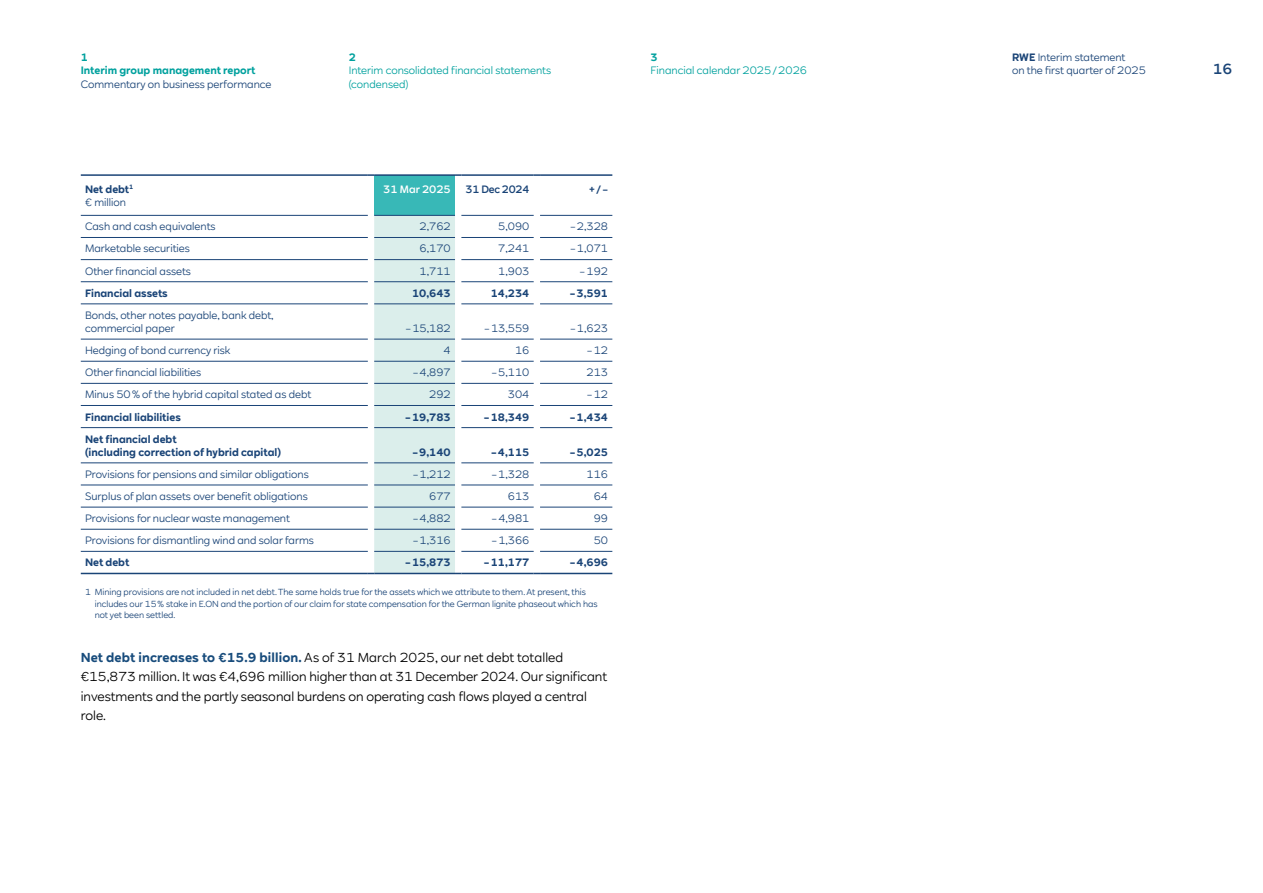
<style>
.page{position:relative;width:1263px;height:893px;background:#fff}
.page>*{position:absolute;margin:0;border:0;box-sizing:border-box;transform-origin:0 0}
.t1{font:500 14.4px "RWE Sans";color:#1a4477}
.t2{font:12.75px/19.5px "RWE Sans";color:#000}
.t3{font:10.5px/13.2px "RWE Sans";color:#1a4477}
.t4{font:700 10.5px/13.2px "RWE Sans";color:#1a4477}
.t5{font:10.5px/13.5px "RWE Sans";color:#00a19e}
.t6{font:700 10.5px/13.5px "RWE Sans";color:#00a19e}
.t7{font:500 10.5px "RWE Sans";letter-spacing:-.02em;color:#1a4477}
.t8{font:500 10.5px "RWE Sans";color:#fff}
.t9{font:8.7px/11.2px "RWE Sans";color:#1a4477}
.s1{font-weight:700}
.s2{font-weight:700;color:#184c7c}
</style>
<div class="page">
<svg style="left:81px;top:214px;width:531px;height:359px"></svg>
<div style="left:374px;top:175px;width:81px;height:40px;background:#38b8b7"></div>
<hr style="left:81px;top:237px;width:287px;height:1px;background:#1a4477">
<hr style="left:461px;top:237px;width:73px;height:1px;background:#1a4477">
<hr style="left:540px;top:237px;width:72px;height:1px;background:#1a4477">
<hr style="left:81px;top:259px;width:287px;height:1px;background:#1a4477">
<hr style="left:461px;top:259px;width:73px;height:1px;background:#1a4477">
<hr style="left:540px;top:259px;width:72px;height:1px;background:#1a4477">
<hr style="left:81px;top:281px;width:287px;height:1px;background:#1a4477">
<hr style="left:461px;top:281px;width:73px;height:1px;background:#1a4477">
<hr style="left:540px;top:281px;width:72px;height:1px;background:#1a4477">
<hr style="left:81px;top:304px;width:287px;height:1px;background:#1a4477">
<hr style="left:461px;top:304px;width:73px;height:1px;background:#1a4477">
<hr style="left:540px;top:304px;width:72px;height:1px;background:#1a4477">
<hr style="left:81px;top:339px;width:287px;height:1px;background:#1a4477">
<hr style="left:461px;top:339px;width:73px;height:1px;background:#1a4477">
<hr style="left:540px;top:339px;width:72px;height:1px;background:#1a4477">
<hr style="left:81px;top:361px;width:287px;height:1px;background:#1a4477">
<hr style="left:461px;top:361px;width:73px;height:1px;background:#1a4477">
<hr style="left:540px;top:361px;width:72px;height:1px;background:#1a4477">
<hr style="left:81px;top:383px;width:287px;height:1px;background:#1a4477">
<hr style="left:461px;top:383px;width:73px;height:1px;background:#1a4477">
<hr style="left:540px;top:383px;width:72px;height:1px;background:#1a4477">
<hr style="left:81px;top:405px;width:287px;height:1px;background:#1a4477">
<hr style="left:461px;top:405px;width:73px;height:1px;background:#1a4477">
<hr style="left:540px;top:405px;width:72px;height:1px;background:#1a4477">
<hr style="left:81px;top:427px;width:287px;height:1px;background:#1a4477">
<hr style="left:461px;top:427px;width:73px;height:1px;background:#1a4477">
<hr style="left:540px;top:427px;width:72px;height:1px;background:#1a4477">
<hr style="left:81px;top:463px;width:287px;height:1px;background:#1a4477">
<hr style="left:461px;top:463px;width:73px;height:1px;background:#1a4477">
<hr style="left:540px;top:463px;width:72px;height:1px;background:#1a4477">
<hr style="left:81px;top:485px;width:287px;height:1px;background:#1a4477">
<hr style="left:461px;top:485px;width:73px;height:1px;background:#1a4477">
<hr style="left:540px;top:485px;width:72px;height:1px;background:#1a4477">
<hr style="left:81px;top:507px;width:287px;height:1px;background:#1a4477">
<hr style="left:461px;top:507px;width:73px;height:1px;background:#1a4477">
<hr style="left:540px;top:507px;width:72px;height:1px;background:#1a4477">
<hr style="left:81px;top:529px;width:287px;height:1px;background:#1a4477">
<hr style="left:461px;top:529px;width:73px;height:1px;background:#1a4477">
<hr style="left:540px;top:529px;width:72px;height:1px;background:#1a4477">
<hr style="left:81px;top:551px;width:287px;height:1px;background:#1a4477">
<hr style="left:461px;top:551px;width:73px;height:1px;background:#1a4477">
<hr style="left:540px;top:551px;width:72px;height:1px;background:#1a4477">
<hr style="left:81px;top:174px;width:287px;height:2px;background:#1a4477">
<svg style="left:368px;top:174px;width:6px;height:2px"></svg>
<hr style="left:374px;top:174px;width:81px;height:2px;background:#1a4477">
<svg style="left:455px;top:174px;width:6px;height:2px"></svg>
<hr style="left:461px;top:174px;width:73px;height:2px;background:#1a4477">
<svg style="left:534px;top:174px;width:6px;height:2px"></svg>
<hr style="left:540px;top:174px;width:72px;height:2px;background:#1a4477">
<hr style="left:81px;top:573px;width:287px;height:1px;background:#1a4477">
<svg style="left:368px;top:215px;width:93px;height:359px;background:#d8e9e9"></svg>
<hr style="left:461px;top:573px;width:73px;height:1px;background:#1a4477">
<hr style="left:540px;top:573px;width:72px;height:1px;background:#1a4477">
<hr style="left:81px;top:215px;width:287px;height:1px;background:#1a4477">
<hr style="left:374px;top:215px;width:81px;height:1px;background:#1a4477">
<hr style="left:461px;top:215px;width:73px;height:1px;background:#1a4477">
<hr style="left:540px;top:215px;width:72px;height:1px;background:#1a4477">
<p class="t6" style="left:81px;top:50px;width:176px">1<br>Interim group management report</p>
<p class="t3" style="left:81px;top:77px;width:192px">Commentary on business performance</p>
<p class="t6" style="left:349px;top:50px;width:9px">2</p>
<p class="t5" style="left:349px;top:64px;width:204px">Interim consolidated financial statements (condensed)</p>
<p class="t3" style="left:85px;top:182px;width:50px"><span class="s1">Net debt</span><sup>1 </sup>€ million</p>
<p class="t8" style="left:383px;top:182px;width:69px">31 Mar 2025</p>
<p class="t7" style="left:466px;top:182px;width:65px">31 Dec 2024</p>
<p class="t7" style="left:589px;top:182px;width:21px">+ / –</p>
<p class="t3" style="left:85px;top:220px;width:132px">Cash and cash equivalents</p>
<p class="t3" style="left:420px;top:220px;width:33px">2,762</p>
<p class="t3" style="left:498px;top:220px;width:33px">5,090</p>
<p class="t3" style="left:570px;top:220px;width:40px">– 2,328</p>
<p class="t3" style="left:85px;top:242px;width:106px">Marketable securities</p>
<p class="t3" style="left:420px;top:242px;width:33px">6,170</p>
<p class="t3" style="left:498px;top:242px;width:33px">7,241</p>
<p class="t3" style="left:570px;top:242px;width:40px">– 1,071</p>
<p class="t3" style="left:85px;top:264px;width:107px">Other financial assets</p>
<p class="t3" style="left:420px;top:264px;width:33px">1,711</p>
<p class="t3" style="left:498px;top:264px;width:33px">1,903</p>
<p class="t3" style="left:580px;top:264px;width:30px">– 192</p>
<p class="t4" style="left:85px;top:287px;width:84px">Financial assets</p>
<p class="t4" style="left:412px;top:287px;width:40px">10,643</p>
<p class="t4" style="left:491px;top:287px;width:40px">14,234</p>
<p class="t4" style="left:570px;top:287px;width:40px">– 3,591</p>
<p class="t3" style="left:85px;top:309px;width:190px">Bonds, other notes payable, bank debt, commercial paper</p>
<p class="t3" style="left:405px;top:322px;width:47px">– 15,182</p>
<p class="t3" style="left:484px;top:322px;width:47px">– 13,559</p>
<p class="t3" style="left:570px;top:322px;width:40px">– 1,623</p>
<p class="t3" style="left:85px;top:344px;width:147px">Hedging of bond currency risk</p>
<p class="t3" style="left:444px;top:344px;width:9px">4</p>
<p class="t3" style="left:515px;top:344px;width:16px">16</p>
<p class="t3" style="left:587px;top:344px;width:23px">– 12</p>
<p class="t3" style="left:85px;top:366px;width:118px">Other financial liabilities</p>
<p class="t3" style="left:413px;top:366px;width:40px">– 4,897</p>
<p class="t3" style="left:491px;top:366px;width:40px">– 5,110</p>
<p class="t3" style="left:587px;top:366px;width:23px">213</p>
<p class="t3" style="left:85px;top:388px;width:228px">Minus 50 % of the hybrid capital stated as debt</p>
<p class="t3" style="left:429px;top:388px;width:23px">292</p>
<p class="t3" style="left:508px;top:388px;width:23px">304</p>
<p class="t3" style="left:587px;top:388px;width:23px">– 12</p>
<p class="t4" style="left:85px;top:410px;width:97px">Financial liabilities</p>
<p class="t4" style="left:405px;top:410px;width:47px">– 19,783</p>
<p class="t4" style="left:484px;top:410px;width:47px">– 18,349</p>
<p class="t4" style="left:570px;top:410px;width:40px">– 1,434</p>
<p class="t4" style="left:85px;top:432px;width:197px">Net financial debt<br>(including correction of hybrid capital)</p>
<p class="t4" style="left:412px;top:445px;width:40px">– 9,140</p>
<p class="t4" style="left:491px;top:445px;width:40px">– 4,115</p>
<p class="t4" style="left:570px;top:445px;width:40px">– 5,025</p>
<p class="t3" style="left:85px;top:468px;width:225px">Provisions for pensions and similar obligations</p>
<p class="t3" style="left:413px;top:468px;width:40px">– 1,212</p>
<p class="t3" style="left:491px;top:468px;width:40px">– 1,328</p>
<p class="t3" style="left:587px;top:468px;width:23px">116</p>
<p class="t3" style="left:85px;top:490px;width:224px">Surplus of plan assets over benefit obligations</p>
<p class="t3" style="left:429px;top:490px;width:23px">677</p>
<p class="t3" style="left:508px;top:490px;width:23px">613</p>
<p class="t3" style="left:594px;top:490px;width:16px">64</p>
<p class="t3" style="left:85px;top:512px;width:206px">Provisions for nuclear waste management</p>
<p class="t3" style="left:413px;top:512px;width:40px">– 4,882</p>
<p class="t3" style="left:491px;top:512px;width:40px">– 4,981</p>
<p class="t3" style="left:594px;top:512px;width:16px">99</p>
<p class="t3" style="left:85px;top:534px;width:230px">Provisions for dismantling wind and solar farms</p>
<p class="t3" style="left:413px;top:534px;width:40px">– 1,316</p>
<p class="t3" style="left:491px;top:534px;width:40px">– 1,366</p>
<p class="t3" style="left:594px;top:534px;width:16px">50</p>
<p class="t4" style="left:85px;top:556px;width:46px">Net debt</p>
<p class="t4" style="left:405px;top:556px;width:47px">– 15,873</p>
<p class="t4" style="left:484px;top:556px;width:47px">– 11,177</p>
<p class="t4" style="left:570px;top:556px;width:40px">– 4,696</p>
<p class="t9" style="left:95px;top:587px;width:504px;text-indent:-10px">1 Mining provisions are not included in net debt. The same holds true for the assets which we attribute to them. At present, this includes our 15 % stake in E.ON and the portion of our claim for state compensation for the German lignite phaseout which has not yet been settled.</p>
<p class="t2" style="left:81px;top:648px;width:528px"><span class="s2">Net debt increases to €15.9 billion.</span> As of 31 March 2025, our net debt totalled €15,873 million. It was €4,696 million higher than at 31 December 2024. Our significant investments and the partly seasonal burdens on operating cash flows played a central role.</p>
<p class="t6" style="left:651px;top:50px;width:9px">3</p>
<p class="t5" style="left:651px;top:64px;width:158px">Financial calendar 2025 / 2026</p>
<p class="t3" style="left:1012px;top:50px;width:135px"><span class="s1">RWE</span> Interim statement<br>on the first quarter of 2025</p>
<h1 class="t1" style="left:1213px;top:60px;width:21px">16</h1>
</div>
